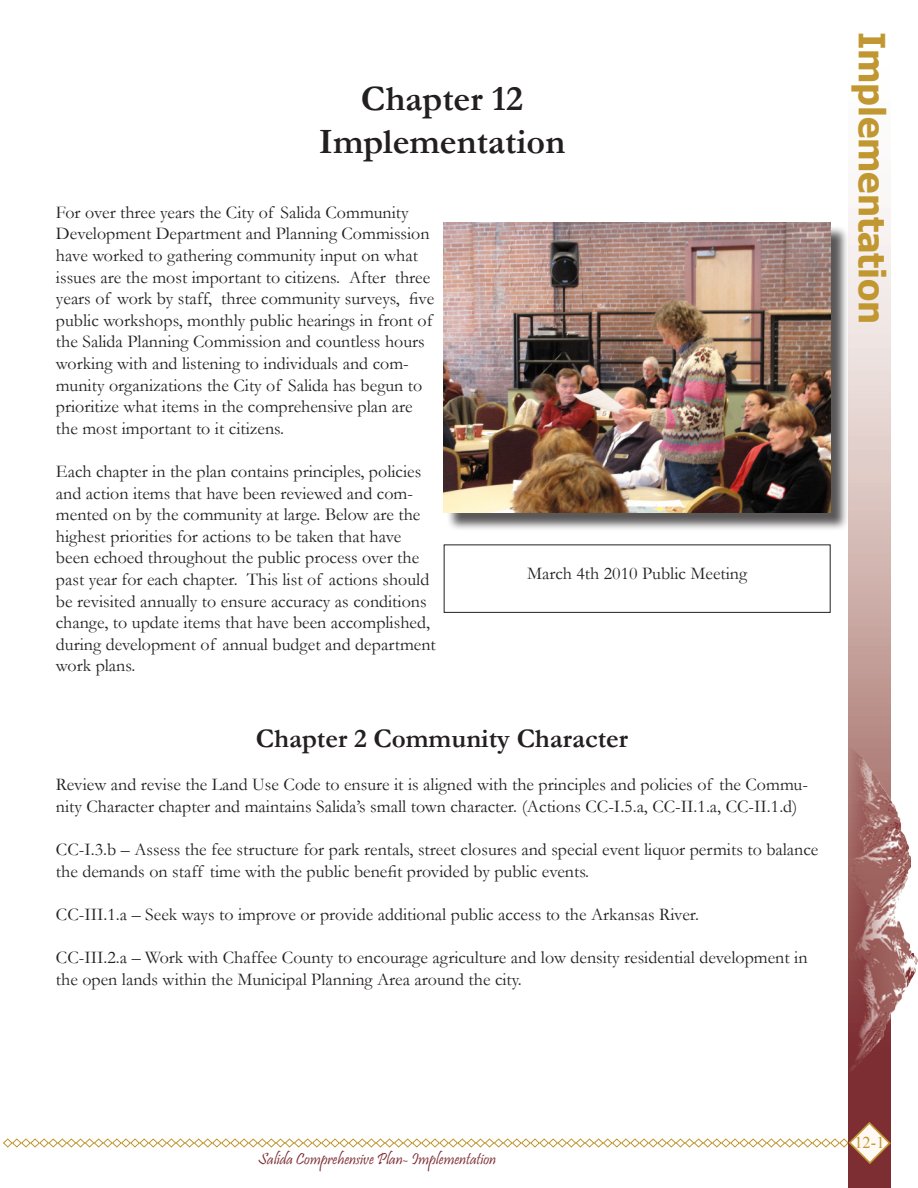
<style>
.page{position:relative;width:918px;height:1188px;background:#fff}
.page>*{position:absolute;margin:0;border:0;box-sizing:border-box;transform-origin:0 0}
.t1{font:700 36px "Garamond";color:#231f20}
.t2{font:700 36px "Tahoma";color:#c19731}
.t3{font:700 27px "Garamond";color:#231f20}
.t4{font:18px/21.6px "Garamond";color:#231f20}
.t5{font:16.5px "Pristina";color:#7d2f34}
.t6{font:16.5px "Times New Roman";color:#c19731}
</style>
<div class="page">
<svg style="left:849px;top:208px;width:42px;height:980px;background:#d1b4b1"></svg>
<img style="left:849px;top:746px;width:69px;height:330px">
<div style="left:446px;top:225px;width:403px;height:306px;background:#231f20;opacity:.75"></div>
<img style="left:444px;top:223px;width:387px;height:290px">
<div style="left:444px;top:544px;width:387px;height:69px;border:1px solid #231f20"></div>
<svg style="left:3px;top:1121px;width:888px;height:44px"></svg>
<p class="t1" style="left:361px;top:74px;width:164px">Chapter 12</p>
<p class="t1" style="left:319px;top:117px;width:248px">Implementation</p>
<p class="t4" style="left:56px;top:201px;width:380px">For over three years the City of Salida Community Development Department and Planning Commission have worked to gathering community input on what issues are the most important to citizens. After three years of work by staff, three community surveys, five public workshops, monthly public hearings in front of the Salida Planning Commission and countless hours working with and listening to individuals and com&shy;munity organizations the City of Salida has begun to prioritize what items in the comprehensive plan are the most important to it citizens.</p>
<p class="t4" style="left:56px;top:460px;width:381px">Each chapter in the plan contains principles, policies and action items that have been reviewed and com&shy;mented on by the community at large. Below are the highest priorities for actions to be taken that have been echoed throughout the public process over the past year for each chapter. This list of actions should be revisited annually to ensure accuracy as conditions change, to update items that have been accomplished, during development of annual budget and department</p>
<p class="t4" style="left:56px;top:655px;width:81px">work plans.</p>
<p class="t4" style="left:527px;top:562px;width:221px">March 4th 2010 Public Meeting</p>
<p class="t3" style="left:256px;top:720px;width:374px">Chapter 2 Community Character</p>
<p class="t4" style="left:56px;top:773px;width:754px">Review and revise the Land Use Code to ensure it is aligned with the principles and policies of the Commu&shy;nity Character chapter and maintains Salida’s small town character. (Actions CC-I.5.a, CC-II.1.a, CC-II.1.d)</p>
<p class="t4" style="left:56px;top:838px;width:764px">CC-I.3.b – Assess the fee structure for park rentals, street closures and special event liquor permits to balance the demands on staff time with the public benefit provided by public events.</p>
<p class="t4" style="left:56px;top:903px;width:645px">CC-III.1.a – Seek ways to improve or provide additional public access to the Arkansas River.</p>
<p class="t4" style="left:56px;top:946px;width:753px">CC-III.2.a – Work with Chaffee County to encourage agriculture and low density residential development in the open lands within the Municipal Planning Area around the city.</p>
<p class="t2" style="left:897px;top:32px;width:295px;rotate:90deg">Implementation</p>
<p class="t5" style="left:258px;top:1149px;width:239px">Salida Comprehensive Plan- Implementation</p>
<p class="t6" style="left:854px;top:1131px;width:32px">12-1</p>
</div>
